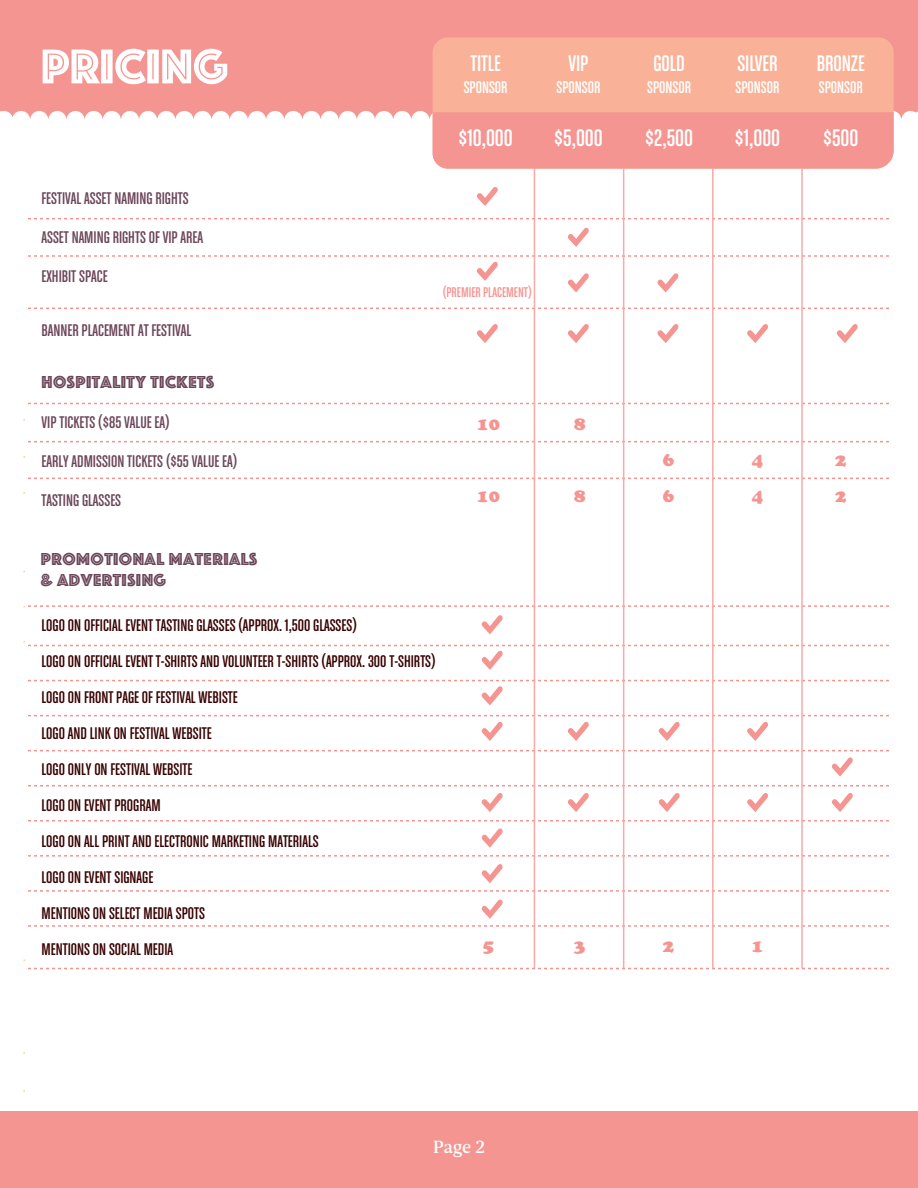
<style>
.page{position:relative;width:918px;height:1188px;background:#fff}
.page>*{position:absolute;margin:0;border:0;box-sizing:border-box;transform-origin:0 0}
.t1{font:50.7px "Phosphate Inline";color:#fff}
.t2{font:25.5px "Chalet Comprime Cologne Eighty";color:#fff}
.t3{font:24px "Chalet Comprime Cologne Eighty";color:#fff}
.t4{font:18px/36px "Chalet Comprime Cologne Eighty";color:#380000}
.t5{font:18px/39px "Chalet Comprime Cologne Eighty";color:#6b4558}
.t6{font:18px/21.6px "Phosphate Inline";letter-spacing:.025em;color:#6b4558}
.t7{font:18px "Chalet Comprime Cologne Eighty";color:#fff}
.t8{font:18px/36px "Cooper Black Std";color:#f59591}
.t9{font:500 18px "Breve News";color:#fff}
.t10{font:15px "Chalet Comprime Cologne Eighty";color:#f59591}
</style>
<div class="page">
<svg style="left:28px;top:218px;width:861px;height:1px"></svg>
<svg style="left:28px;top:308px;width:861px;height:1px"></svg>
<svg style="left:28px;top:403px;width:861px;height:1px"></svg>
<svg style="left:28px;top:441px;width:861px;height:1px"></svg>
<svg style="left:28px;top:478px;width:861px;height:1px"></svg>
<svg style="left:23px;top:605px;width:866px;height:2px"></svg>
<svg style="left:28px;top:715px;width:861px;height:1px"></svg>
<svg style="left:28px;top:785px;width:861px;height:1px"></svg>
<svg style="left:28px;top:820px;width:861px;height:2px"></svg>
<svg style="left:28px;top:855px;width:861px;height:2px"></svg>
<svg style="left:28px;top:890px;width:861px;height:2px"></svg>
<svg style="left:28px;top:925px;width:861px;height:2px"></svg>
<svg style="left:28px;top:968px;width:861px;height:1px"></svg>
<svg style="left:28px;top:750px;width:861px;height:1px"></svg>
<hr style="left:623px;top:169px;width:1px;height:800px;background:#f8aaa9">
<hr style="left:534px;top:169px;width:1px;height:800px;background:#f8aaa9">
<hr style="left:712px;top:169px;width:2px;height:800px;background:#f8aaa9">
<hr style="left:801px;top:169px;width:2px;height:800px;background:#f8aaa9">
<div style="left:0;top:0;width:918px;height:119px;background:#f59591"></div>
<svg style="left:747px;top:324px;width:21px;height:19px"></svg>
<svg style="left:657px;top:324px;width:22px;height:19px"></svg>
<svg style="left:568px;top:324px;width:21px;height:19px"></svg>
<svg style="left:477px;top:324px;width:21px;height:19px"></svg>
<svg style="left:482px;top:615px;width:21px;height:19px"></svg>
<svg style="left:23px;top:641px;width:866px;height:29px"></svg>
<svg style="left:482px;top:722px;width:21px;height:19px"></svg>
<svg style="left:482px;top:793px;width:21px;height:19px"></svg>
<svg style="left:28px;top:680px;width:861px;height:25px"></svg>
<svg style="left:482px;top:828px;width:21px;height:20px"></svg>
<svg style="left:482px;top:864px;width:21px;height:19px"></svg>
<svg style="left:482px;top:899px;width:21px;height:20px"></svg>
<svg style="left:568px;top:722px;width:21px;height:19px"></svg>
<svg style="left:568px;top:793px;width:21px;height:19px"></svg>
<svg style="left:659px;top:722px;width:21px;height:19px"></svg>
<svg style="left:659px;top:793px;width:21px;height:19px"></svg>
<svg style="left:747px;top:722px;width:21px;height:19px"></svg>
<svg style="left:747px;top:793px;width:21px;height:19px"></svg>
<svg style="left:832px;top:757px;width:21px;height:20px"></svg>
<svg style="left:832px;top:793px;width:21px;height:19px"></svg>
<svg style="left:837px;top:324px;width:21px;height:19px"></svg>
<svg style="left:28px;top:255px;width:861px;height:37px"></svg>
<svg style="left:568px;top:228px;width:21px;height:19px"></svg>
<svg style="left:477px;top:187px;width:21px;height:19px"></svg>
<div style="left:0;top:1112px;width:918px;height:76px;background:#f59591"></div>
<div style="left:433px;top:38px;width:461px;height:131px;background:#f9b297"></div>
<svg style="left:21px;top:111px;width:897px;height:57px"></svg>
<h1 class="t1" style="left:41px;top:30px;width:189px">PRICING</h1>
<p class="t5" style="left:41px;top:178px;width:163px">FESTIVAL ASSET NAMING RIGHTS<br>ASSET NAMING RIGHTS OF VIP AREA<br>EXHIBIT SPACE</p>
<p class="t5" style="left:41px;top:310px;width:151px">BANNER PLACEMENT AT FESTIVAL</p>
<p class="t6" style="left:41px;top:370px;width:174px">HOSPITALITY TICKETS</p>
<p class="t5" style="left:41px;top:403px;width:197px">VIP TICKETS ($85 VALUE EA)<br>EARLY ADMISSION TICKETS ($55 VALUE EA)<br>TASTING GLASSES</p>
<h3 class="t3" style="left:470px;top:50px;width:32px">TITLE</h3>
<p class="t7" style="left:464px;top:77px;width:45px">SPONSOR</p>
<h2 class="t2" style="left:458px;top:124px;width:56px">$10,000</h2>
<h3 class="t3" style="left:568px;top:50px;width:22px">VIP</h3>
<p class="t7" style="left:557px;top:77px;width:45px">SPONSOR</p>
<h2 class="t2" style="left:554px;top:124px;width:50px">$5,000</h2>
<h3 class="t3" style="left:653px;top:50px;width:33px">GOLD</h3>
<p class="t7" style="left:647px;top:77px;width:45px">SPONSOR</p>
<h2 class="t2" style="left:645px;top:124px;width:49px">$2,500</h2>
<h2 class="t2" style="left:735px;top:124px;width:47px">$1,000</h2>
<h3 class="t3" style="left:737px;top:50px;width:42px">SILVER</h3>
<p class="t7" style="left:736px;top:77px;width:45px">SPONSOR</p>
<h3 class="t3" style="left:817px;top:50px;width:50px">BRONZE</h3>
<p class="t7" style="left:819px;top:77px;width:45px">SPONSOR</p>
<h2 class="t2" style="left:823px;top:124px;width:37px">$500</h2>
<p class="t10" style="left:443px;top:284px;width:91px">(PREMIER PLACEMENT)</p>
<p class="t8" style="left:477px;top:406px;width:25px">10</p>
<p class="t8" style="left:477px;top:478px;width:25px">10</p>
<p class="t8" style="left:574px;top:406px;width:13px">8</p>
<p class="t8" style="left:574px;top:478px;width:13px">8</p>
<p class="t8" style="left:663px;top:442px;width:13px">6<br>6</p>
<p class="t8" style="left:752px;top:442px;width:13px">4<br>4</p>
<p class="t8" style="left:835px;top:442px;width:13px">2<br>2</p>
<p class="t6" style="left:41px;top:547px;width:218px">PROMOTIONAL MATERIALS &amp; ADVERTISING</p>
<p class="t4" style="left:41px;top:607px;width:396px">LOGO ON OFFICIAL EVENT TASTING GLASSES (APPROX. 1,500 GLASSES)<br>LOGO ON OFFICIAL EVENT T-SHIRTS AND VOLUNTEER T-SHIRTS (APPROX. 300 T-SHIRTS)<br>LOGO ON FRONT PAGE OF FESTIVAL WEBISTE<br>LOGO AND LINK ON FESTIVAL WEBSITE<br>LOGO ONLY ON FESTIVAL WEBSITE<br>LOGO ON EVENT PROGRAM<br>LOGO ON ALL PRINT AND ELECTRONIC MARKETING MATERIALS<br>LOGO ON EVENT SIGNAGE<br>MENTIONS ON SELECT MEDIA SPOTS<br>MENTIONS ON SOCIAL MEDIA</p>
<p class="t8" style="left:483px;top:927px;width:13px">5</p>
<p class="t8" style="left:574px;top:927px;width:13px">3</p>
<p class="t8" style="left:663px;top:927px;width:13px">2</p>
<p class="t8" style="left:752px;top:927px;width:13px">1</p>
<p class="t9" style="left:433px;top:1137px;width:53px">Page 2</p>
</div>
